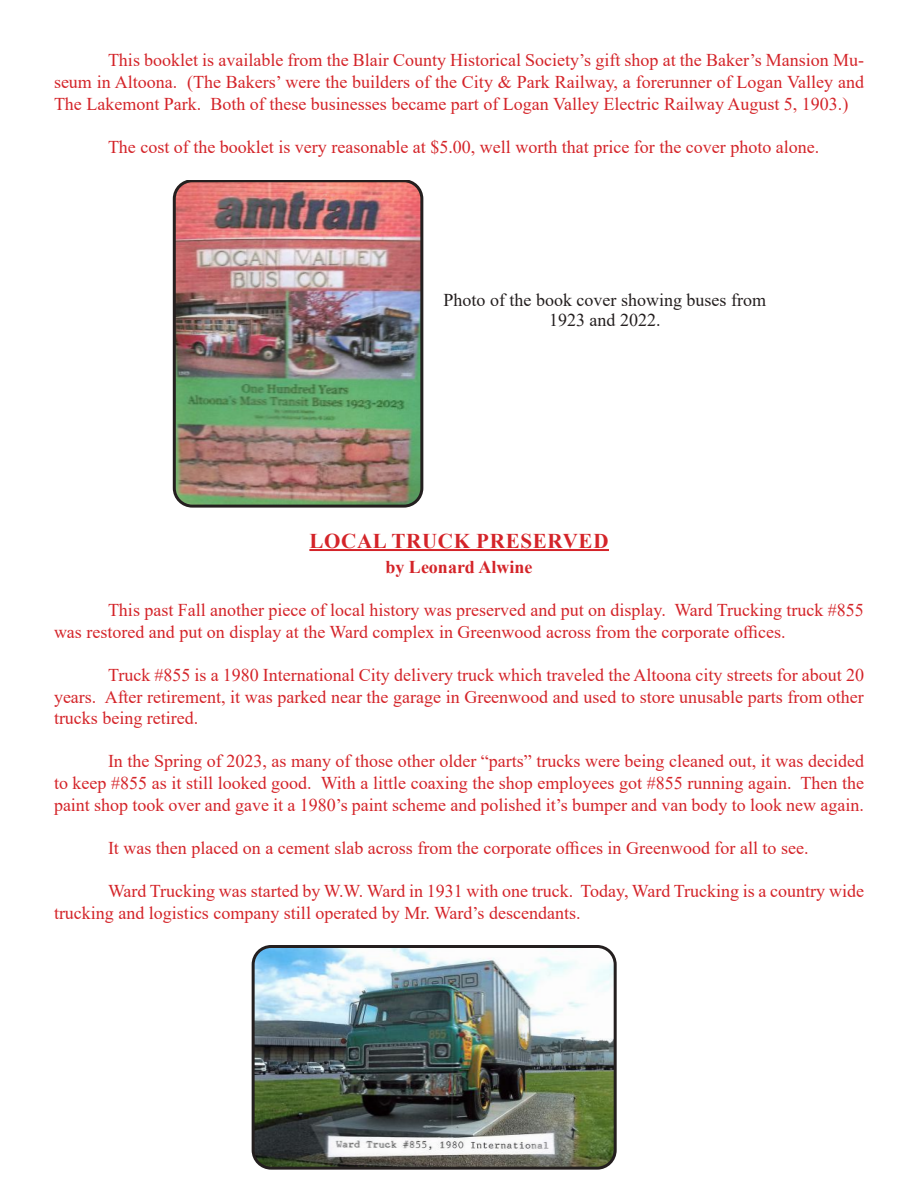
<style>
.page{position:relative;width:918px;height:1188px;background:#fff}
.page>*{position:absolute;margin:0;border:0;box-sizing:border-box;transform-origin:0 0}
.t1{font:700 21px "Times New Roman";letter-spacing:.035em;color:#d42429}
.t2{font:18px/21.6px "Times New Roman";color:#d42429;text-align:justify}
.t3{font:18px/19.5px "Times New Roman";color:#241f1f;text-align:center}
.t4{font:700 18px "Times New Roman";color:#d42429}
</style>
<div class="page">
<img style="left:177px;top:183px;width:245px;height:321px">
<div style="left:173px;top:179px;width:250px;height:329px;border:3px solid #241f1f;border-radius:18px"></div>
<img style="left:253px;top:949px;width:360px;height:217px">
<div style="left:252px;top:945px;width:365px;height:225px;border:3px solid #241f1f;border-radius:18px"></div>
<hr style="left:309px;top:549px;width:300px;height:2px;background:#d42429">
<p class="t2" style="left:54px;top:49px;width:812px;text-indent:54px">This booklet is available from the Blair County Historical Society’s gift shop at the Baker’s Mansion Mu&shy;seum in Altoona. (The Bakers’ were the builders of the City &amp; Park Railway, a forerunner of Logan Valley and The Lakemont Park. Both of these businesses became part of Logan Valley Electric Railway August 5, 1903.)</p>
<p class="t2" style="left:108px;top:135px;width:713px">The cost of the booklet is very reasonable at $5.00, well worth that price for the cover photo alone.</p>
<p class="t3" style="left:444px;top:290px;width:324px">Photo of the book cover showing buses from<br>1923 and 2022.</p>
<p class="t1" style="left:309px;top:526px;width:301px">LOCAL TRUCK PRESERVED</p>
<p class="t4" style="left:385px;top:554px;width:149px">by Leonard Alwine</p>
<p class="t2" style="left:54px;top:599px;width:811px;text-indent:54px">This past Fall another piece of local history was preserved and put on display. Ward Trucking truck #855 was restored and put on display at the Ward complex in Greenwood across from the corporate offices.</p>
<p class="t2" style="left:54px;top:664px;width:812px;text-indent:54px">Truck #855 is a 1980 International City delivery truck which traveled the Altoona city streets for about 20 years. After retirement, it was parked near the garage in Greenwood and used to store unusable parts from other trucks being retired.</p>
<p class="t2" style="left:54px;top:750px;width:812px;text-indent:54px">In the Spring of 2023, as many of those other older “parts” trucks were being cleaned out, it was decided to keep #855 as it still looked good. With a little coaxing the shop employees got #855 running again. Then the paint shop took over and gave it a 1980’s paint scheme and polished it’s bumper and van body to look new again.</p>
<p class="t2" style="left:108px;top:836px;width:702px">It was then placed on a cement slab across from the corporate offices in Greenwood for all to see.</p>
<p class="t2" style="left:54px;top:880px;width:812px;text-indent:54px">Ward Trucking was started by W.W. Ward in 1931 with one truck. Today, Ward Trucking is a country wide trucking and logistics company still operated by Mr. Ward’s descendants.</p>
</div>
